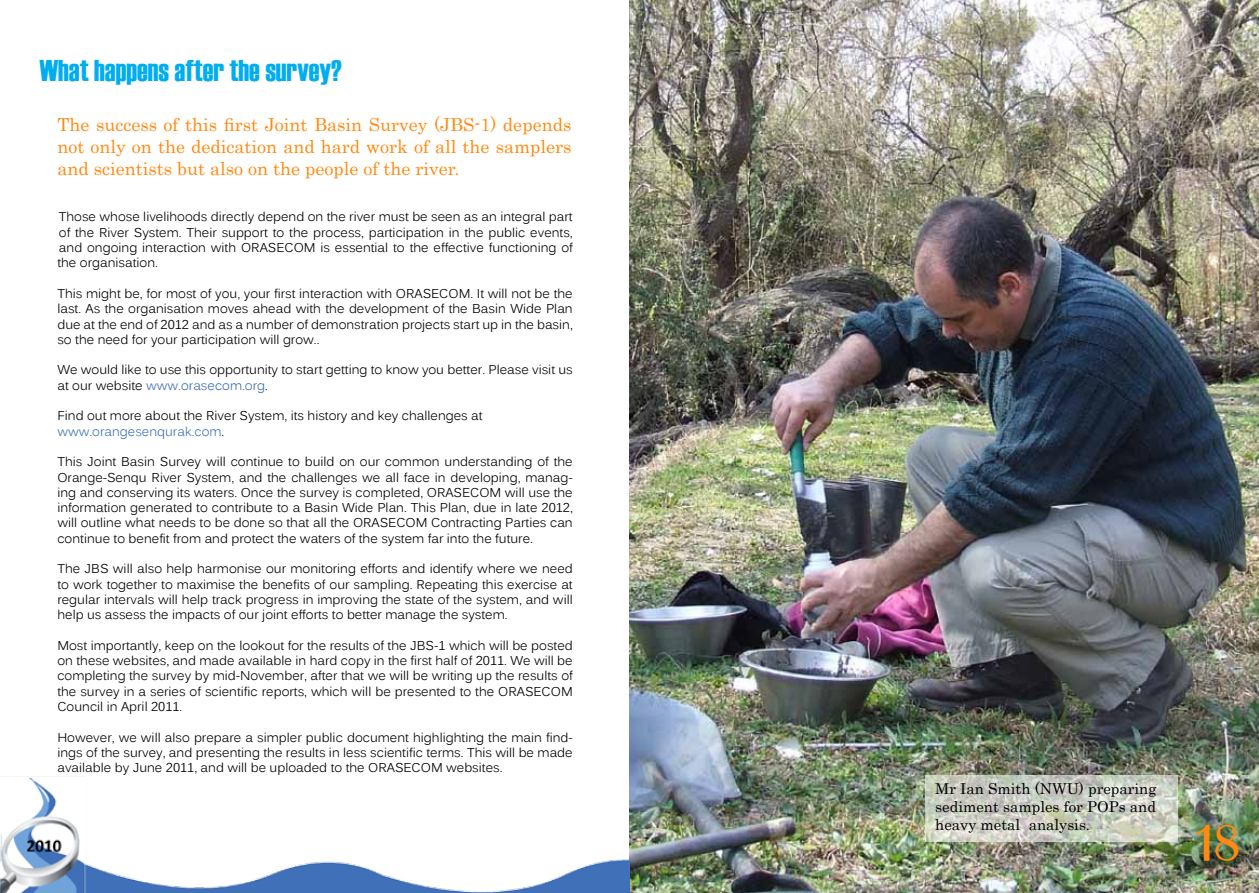
<style>
.page{position:relative;width:1259px;height:893px;background:#fff}
.page>*{position:absolute;margin:0;border:0;box-sizing:border-box;transform-origin:0 0}
.t1{font:48px "Grenoble SF";color:#ff8a13}
.t2{font:30px "Haettenschweiler";color:#00aeef}
.t3{font:18px/21.6px "Century";color:#ff8a13;text-align:justify}
.t4{font:15px/18px "Century";color:#000;text-align:justify}
.t5{font:12.75px/15.3px "Kalinga";color:#000;text-align:justify}
.s1{color:#396bb5}
.s2{color:#3d72b8}
</style>
<div class="page">
<img style="left:629px;top:0;width:630px;height:893px">
<img style="left:0;top:777px;width:629px;height:116px">
<svg style="left:925px;top:775px;width:252px;height:67px;background:#cccfc3"></svg>
<h2 class="t2" style="left:39px;top:50px;width:304px">What happens after the survey?</h2>
<h3 class="t3" style="left:57px;top:112px;width:515px">The success of this first Joint Basin Survey (JBS-1) depends not only on the dedication and hard work of all the samplers and scientists but also on the people of the river.</h3>
<p class="t5" style="left:57px;top:210px;width:517px">Those whose livelihoods directly depend on the river must be seen as an integral part of the River System. Their support to the process, participation in the public events, and ongoing interaction with ORASECOM is essential to the effective functioning of the organisation.</p>
<p class="t5" style="left:57px;top:287px;width:517px">This might be, for most of you, your first interaction with ORASECOM. It will not be the last. As the organisation moves ahead with the development of the Basin Wide Plan due at the end of 2012 and as a number of demonstration projects start up in the basin, so the need for your participation will grow..</p>
<p class="t5" style="left:57px;top:363px;width:517px">We would like to use this opportunity to start getting to know you better. Please visit us at our website <span class="s1">www.orasecom.org</span>.</p>
<p class="t5" style="left:57px;top:409px;width:427px">Find out more about the River System, its history and key challenges at <span class="s2">www.orangesenqurak.com</span>.</p>
<p class="t5" style="left:57px;top:455px;width:517px">This Joint Basin Survey will continue to build on our common understanding of the Orange-Senqu River System, and the challenges we all face in developing, manag&shy;ing and conserving its waters. Once the survey is completed, ORASECOM will use the information generated to contribute to a Basin Wide Plan. This Plan, due in late 2012, will outline what needs to be done so that all the ORASECOM Contracting Parties can continue to benefit from and protect the waters of the system far into the future.</p>
<p class="t5" style="left:57px;top:562px;width:517px">The JBS will also help harmonise our monitoring efforts and identify where we need to work together to maximise the benefits of our sampling. Repeating this exercise at regular intervals will help track progress in improving the state of the system, and will help us assess the impacts of our joint efforts to better manage the system.</p>
<p class="t5" style="left:57px;top:639px;width:517px">Most importantly, keep on the lookout for the results of the JBS-1 which will be posted on these websites, and made available in hard copy in the first half of 2011. We will be completing the survey by mid-November, after that we will be writing up the results of the survey in a series of scientific reports, which will be presented to the ORASECOM Council in April 2011.</p>
<p class="t5" style="left:57px;top:731px;width:517px">However, we will also prepare a simpler public document highlighting the main find&shy;ings of the survey, and presenting the results in less scientific terms. This will be made available by June 2011, and will be uploaded to the ORASECOM websites.</p>
<p class="t4" style="left:935px;top:778px;width:223px">Mr Ian Smith (NWU) preparing sediment samples for POPs and heavy metal analysis.</p>
<h1 class="t1" style="left:1192px;top:815px;width:50px">18</h1>
</div>
